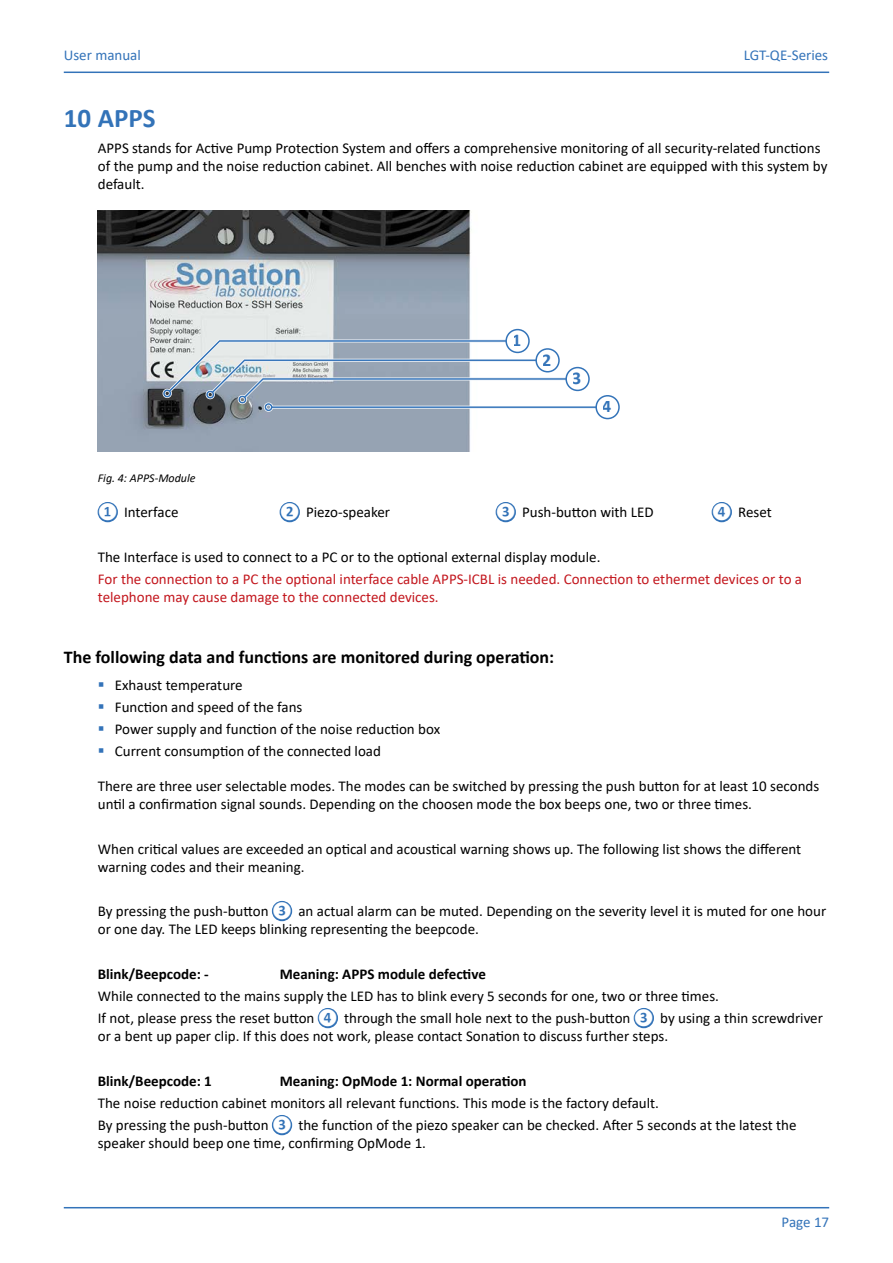
<style>
.page{position:relative;width:893px;height:1263px;background:#fff}
.page>*{position:absolute;margin:0;border:0;box-sizing:border-box;transform-origin:0 0}
.t1{font:700 27px "Calibri";color:#3373b8}
.t2{font:700 18px "Calibri";color:#000}
.t3{font:700 18px "Calibri";color:#3474b9}
.t4{font:15px/18px "Calibri";color:#000}
.t5{font:15px/18px "Calibri";color:#c3171e}
.t6{font:700 15px "Calibri";color:#000}
.t7{font:15px "Calibri";color:#3373b9}
.t8{font:italic 12px "Calibri";color:#000}
.s1{font-weight:700;color:#3373b8}
</style>
<div class="page">
<hr style="left:64px;top:1207px;width:765px;height:1px;background:#3373b9">
<hr style="left:64px;top:72px;width:765px;height:1px;background:#3373b9">
<img style="left:98px;top:210px;width:522px;height:241px">
<div style="left:596px;top:396px;width:23px;height:23px;background:#fff;border-radius:50%"></div>
<div style="left:595px;top:395px;width:25px;height:24px;border:2px solid #3474b9;border-radius:50%"></div>
<svg style="left:163px;top:339px;width:435px;height:73px"></svg>
<div style="left:506px;top:330px;width:23px;height:22px;background:#fff;border-radius:50%"></div>
<div style="left:505px;top:329px;width:25px;height:24px;border:2px solid #3474b9;border-radius:50%"></div>
<p class="t7" style="left:64px;top:45px;width:79px">User manual</p>
<p class="t7" style="left:744px;top:45px;width:86px">LGT-QE-Series</p>
<h1 class="t1" style="left:64px;top:98px;width:93px">10 APPS</h1>
<p class="t4" style="left:98px;top:139px;width:731px">APPS stands for Active Pump Protection System and offers a comprehensive monitoring of all security-related functions of the pump and the noise reduction cabinet. All benches with noise reduction cabinet are equipped with this system by default.</p>
<p class="t8" style="left:98px;top:469px;width:99px">Fig. 4: APPS-Module</p>
<p class="t3" style="left:513px;top:328px;width:11px">1</p>
<p class="t3" style="left:543px;top:347px;width:11px">2</p>
<p class="t3" style="left:573px;top:366px;width:11px">3</p>
<p class="t3" style="left:603px;top:394px;width:11px">4</p>
<p class="t4" style="left:98px;top:503px;width:82px"><span class="s1">❶</span> Interface</p>
<p class="t4" style="left:280px;top:503px;width:112px"><span class="s1">❷</span> Piezo-speaker</p>
<p class="t4" style="left:496px;top:503px;width:159px"><span class="s1">❸</span> Push-button with LED</p>
<p class="t4" style="left:712px;top:503px;width:61px"><span class="s1">❹</span> Reset</p>
<p class="t4" style="left:98px;top:547px;width:504px">The Interface is used to connect to a PC or to the optional external display module.</p>
<p class="t5" style="left:98px;top:570px;width:706px">For the connection to a PC the optional interface cable APPS-ICBL is needed. Connection to ethermet devices or to a telephone may cause damage to the connected devices.</p>
<p class="t2" style="left:64px;top:644px;width:492px">The following data and functions are monitored during operation:</p>
<p class="t4" style="left:115px;top:673px;width:327px;line-height:22.2px">Exhaust temperature<br>Function and speed of the fans<br>Power supply and function of the noise reduction box Current consumption of the connected load</p>
<p class="t4" style="left:98px;top:777px;width:723px">There are three user selectable modes. The modes can be switched by pressing the push button for at least 10 seconds until a confirmation signal sounds. Depending on the choosen mode the box beeps one, two or three times.</p>
<p class="t4" style="left:98px;top:839px;width:705px">When critical values are exceeded an optical and acoustical warning shows up. The following list shows the different warning codes and their meaning.</p>
<p class="t4" style="left:98px;top:902px;width:730px">By pressing the push-button <span class="s1">❸</span> an actual alarm can be muted. Depending on the severity level it is muted for one hour or one day. The LED keeps blinking representing the beepcode.</p>
<p class="t6" style="left:98px;top:963px;width:113px">Blink/Beepcode: -</p>
<p class="t6" style="left:280px;top:963px;width:208px">Meaning: APPS module defective</p>
<p class="t4" style="left:98px;top:984px;width:727px;line-height:22.2px">While connected to the mains supply the LED has to blink every 5 seconds for one, two or three times.<br>If not, please press the reset button <span class="s1">❹</span> through the small hole next to the push-button <span class="s1">❸</span> by using a thin screwdriver</p>
<p class="t4" style="left:98px;top:1027px;width:572px">or a bent up paper clip. If this does not work, please contact Sonation to discuss further steps.</p>
<p class="t6" style="left:98px;top:1070px;width:116px">Blink/Beepcode: 1</p>
<p class="t6" style="left:280px;top:1070px;width:248px">Meaning: OpMode 1: Normal operation</p>
<p class="t4" style="left:98px;top:1091px;width:700px;line-height:22.2px">The noise reduction cabinet monitors all relevant functions. This mode is the factory default.<br>By pressing the push-button <span class="s1">❸</span> the function of the piezo speaker can be checked. After 5 seconds at the latest the</p>
<p class="t4" style="left:98px;top:1134px;width:330px">speaker should beep one time, confirming OpMode 1.</p>
<p class="t7" style="left:782px;top:1212px;width:49px">Page 17</p>
</div>
